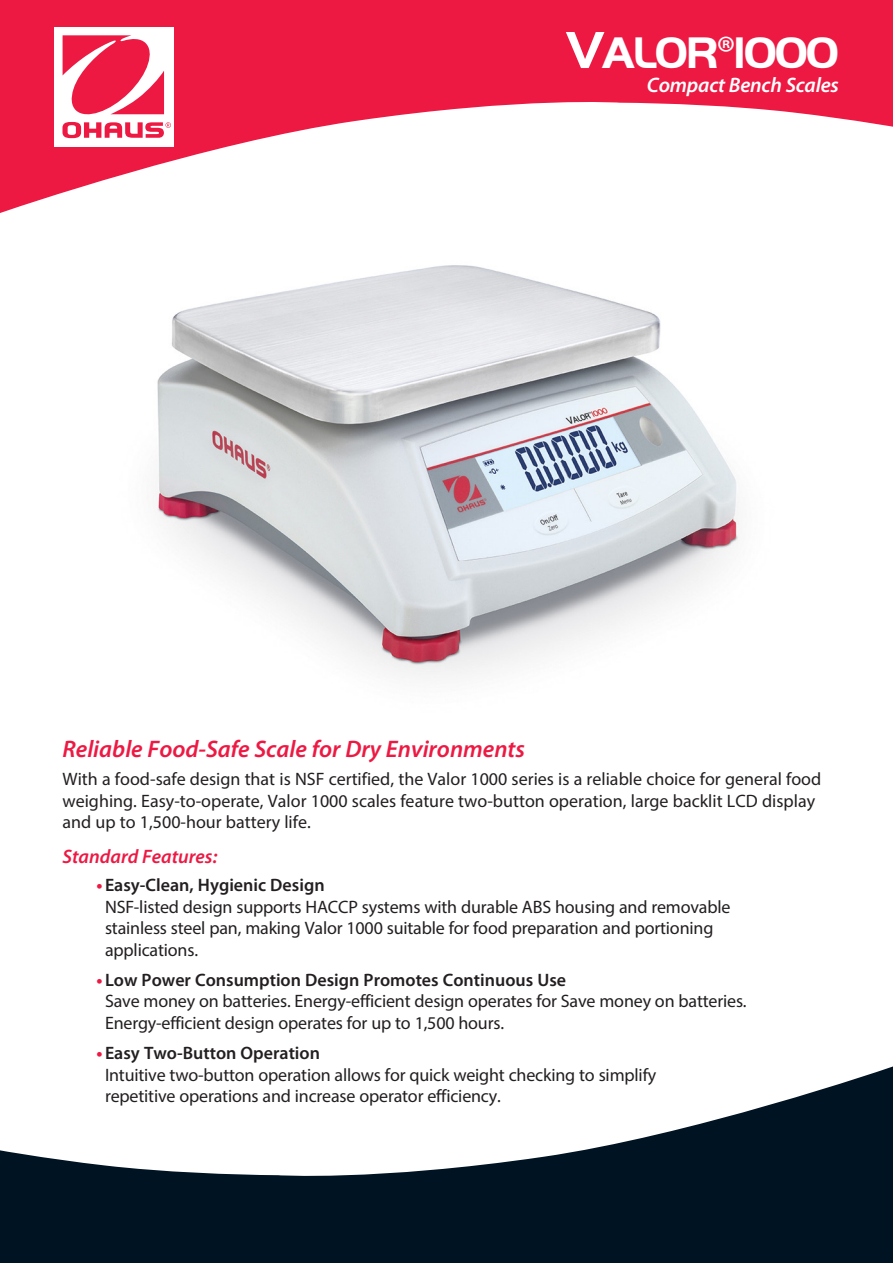
<style>
.page{position:relative;width:893px;height:1263px;background:#fff}
.page>*{position:absolute;margin:0;border:0;box-sizing:border-box;transform-origin:0 0}
.Cover_Product_Name{font:700 45.9px "Handel Got D";letter-spacing:-.05em;color:#fff}
.Cover_Headline_Text{font:italic 600 24px "Myriad Pro";color:#ed1943}
.Cover_Product_Sub_Ti{font:italic 600 21px "Myriad Pro";letter-spacing:-.01em;color:#fff}
.Cover_Standard_Featu{font:italic 600 19.5px "Myriad Pro";color:#ed1943}
.Cover_Copy_Text{font:18px/21.6px "Myriad Pro";letter-spacing:-.01em;color:#231f20}
.s1{font-size:54px}
.s2{font-family:"Myriad Pro";font-weight:400}
.s3{font-weight:700;color:#ed1943}
.s4{font-weight:600}
</style>
<div class="page">
<svg style="left:0;top:0;width:893px;height:213px;fill:#ed1943"></svg>
<div style="left:54px;top:27px;width:120px;height:119px;background:#fff"></div>
<svg style="left:62px;top:35px;width:109px;height:103px"></svg>
<svg style="left:0;top:1066px;width:893px;height:197px;fill:#001322"></svg>
<img style="left:108px;top:200px;width:673px;height:478px">
<p class="Cover_Product_Name" style="left:566px;top:27px;width:275px"><span class="s1">V</span>ALOR<span class="s2">®</span>1000</p>
<p class="Cover_Product_Sub_Ti" style="left:647px;top:72px;width:193px">Compact Bench Scales</p>
<p class="Cover_Headline_Text" style="left:63px;top:734px;width:464px">Reliable Food-Safe Scale for Dry Environments</p>
<p class="Cover_Copy_Text" style="left:63px;top:768px;width:760px">With a food-safe design that is NSF certified, the Valor 1000 series is a reliable choice for general food weighing. Easy-to-operate, Valor 1000 scales feature two-button operation, large backlit LCD display and up to 1,500-hour battery life.</p>
<p class="Cover_Standard_Featu" style="left:63px;top:844px;width:156px">Standard Features:</p>
<p class="Cover_Copy_Text" style="left:105px;top:874px;width:627px;text-indent:-9px"><span class="s3">•</span> <span class="s4">Easy-Clean, Hygienic Design<br></span>NSF-listed design supports HACCP systems with durable ABS housing and removable stainless steel pan, making Valor 1000 suitable for food preparation and portioning applications.</p>
<p class="Cover_Copy_Text" style="left:105px;top:969px;width:643px;text-indent:-9px"><span class="s3">•</span> <span class="s4">Low Power Consumption Design Promotes Continuous Use<br></span>Save money on batteries. Energy-efficient design operates for Save money on batteries.<br>Energy-efficient design operates for up to 1,500 hours.</p>
<p class="Cover_Copy_Text" style="left:105px;top:1042px;width:553px;text-indent:-9px"><span class="s3">•</span> <span class="s4">Easy Two-Button Operation<br></span>Intuitive two-button operation allows for quick weight checking to simplify repetitive operations and increase operator efficiency.</p>
</div>
